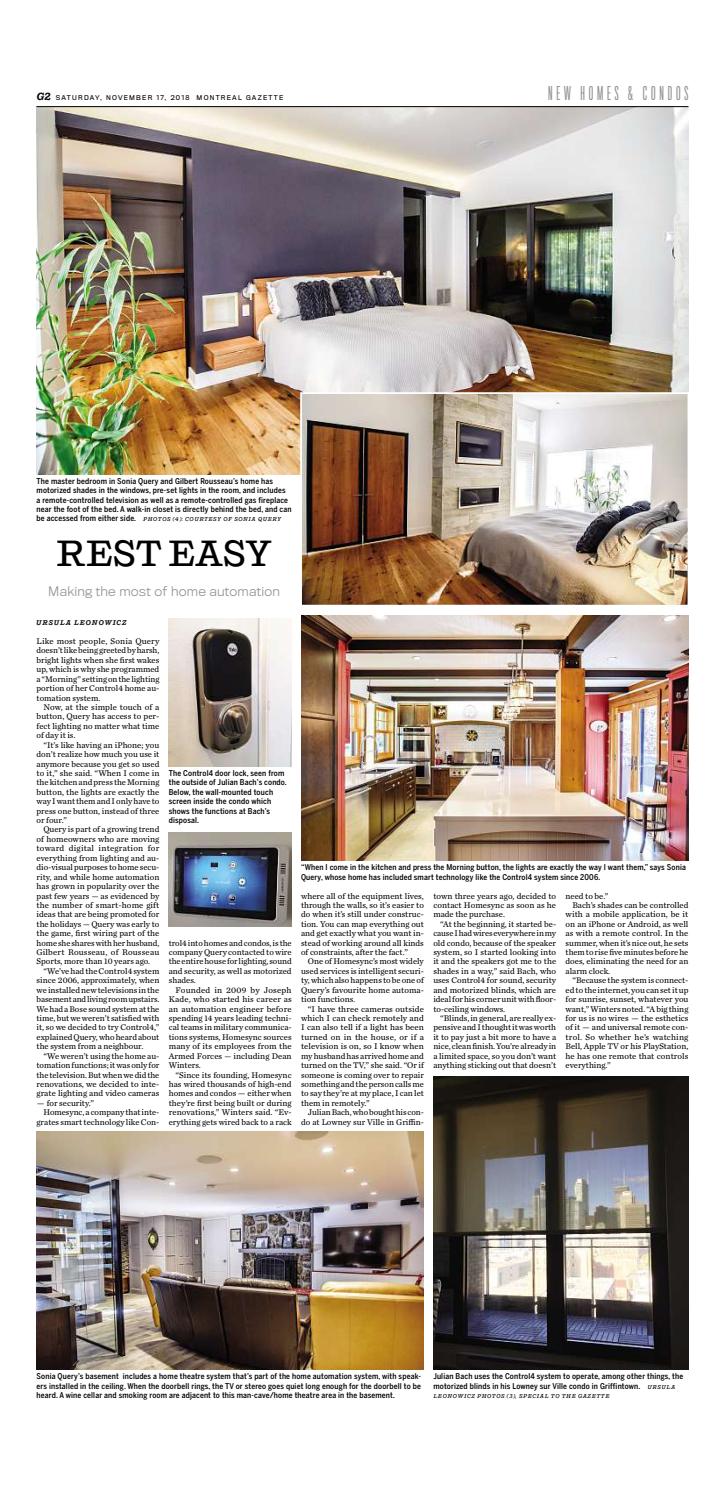
<style>
.page{position:relative;width:725px;height:1485px;background:#fff}
.page>*{position:absolute;margin:0;border:0;box-sizing:border-box;transform-origin:0 0}
.t1{font:500 36.75px "Shift";letter-spacing:-.015em;color:#000}
.t2{font:17.5px "Titling Gothic FB Skyline";letter-spacing:.22em;color:#959595}
.t3{font:300 12.25px "Titling Gothic FB Normal";letter-spacing:.015em;color:#959595}
.t4{font:8.66px/9.5px "Chronicle Text G2";color:#000;text-align:justify}
.t5{font:8.66px "Chronicle Text G2";letter-spacing:.02em;color:#000}
.t6{font:500 7.96px/9.5px "Benton Sans Cond";letter-spacing:.02em;color:#000}
.t7{font:7px "Shift Semibold Italic 700";letter-spacing:.12em;color:#000}
.t8{font:6.12px "Titling Gothic FB Normal";letter-spacing:.2em;color:#000}
.t9{font:italic 500 5.69px "Shift";letter-spacing:.1em;color:#000}
.s1{font-family:"Shift";font-weight:700;font-style:italic;font-size:10.41px}
.s2{font-family:"Benton Sans Cond";font-style:normal;font-size:7.96px}
.s3{font-family:"Palatino Linotype"}
.s4{font-family:"Shift";font-style:italic;font-size:5.69px}
</style>
<div class="page">
<img style="left:433px;top:1076px;width:255px;height:293px">
<img style="left:169px;top:618px;width:122px;height:148px">
<img style="left:37px;top:107px;width:651px;height:367px">
<img style="left:303px;top:395px;width:383px;height:208px">
<div style="left:300px;top:392px;width:389px;height:214px;border:2px solid #fff"></div>
<img style="left:169px;top:832px;width:122px;height:94px">
<img style="left:37px;top:1131px;width:387px;height:238px">
<img style="left:301px;top:615px;width:387px;height:245px">
<hr style="left:37px;top:106px;width:651px;height:1px;background:#000">
<p class="t8" style="left:37px;top:95px;width:248px"><span class="s1">G2</span> SATURDAY, NOVEMBER 17, 2018 MONTREAL GAZETTE</p>
<h2 class="t2" style="left:548px;top:84px;width:142px">NEW HOMES &amp; CONDOS</h2>
<p class="t6" style="left:37px;top:477px;width:256px">The master bedroom in Sonia Query and Gilbert Rousseau’s home has motorized shades in the windows, pre-set lights in the room, and includes<br>a remote-controlled television as well as a remote-controlled gas fireplace near the foot of the bed. A walk-in closet is directly behind the bed, and can</p>
<p class="t9" style="left:37px;top:517px;width:246px"><span class="s2">be accessed from either side.</span> PHOTOS (4): COURTESY OF SONIA QUERY</p>
<h1 class="t1" style="left:56px;top:541px;width:217px">REST EASY</h1>
<h3 class="t3" style="left:48px;top:584px;width:233px">Making the most of home automation</h3>
<p class="t7" style="left:37px;top:620px;width:92px">URSULA LEONOWICZ</p>
<p class="t4" style="left:37px;top:637px;width:124px">Like most people, Sonia Query doesn’t like being greeted by harsh, bright lights when she first wakes up, which is why she programmed a “Morning” setting on the lighting portion of her Control4 home au&shy;tomation system.</p>
<p class="t4" style="left:37px;top:703px;width:124px;text-indent:7px">Now, at the simple touch of a button, Query has access to per&shy;fect lighting no matter what time of day it is.</p>
<p class="t4" style="left:37px;top:741px;width:124px;text-indent:7px">“It’s like having an iPhone; you don’t realize how much you use it anymore because you get so used to it,” she said. “When I come in the kitchen and press the Morning button, the lights are exactly the way I want them and I only have to press one button, instead of three or four.”</p>
<p class="t4" style="left:37px;top:825px;width:124px;text-indent:7px">Query is part of a growing trend of homeowners who are moving toward digital integration for everything from lighting and au&shy;dio-visual purposes to home secu&shy;rity, and while home automation has grown in popularity over the past few years — as evidenced by the number of smart-home gift ideas that are being promoted for the holidays — Query was early to the game, first wiring part of the home she shares with her husband, Gilbert Rousseau, of Rousseau Sports, more than 10 years ago.</p>
<p class="t4" style="left:37px;top:967px;width:124px;text-indent:7px">“We’ve had the Control4 system since 2006, approximately, when we installed new televisions in the basement and living room upstairs.<br>We had a Bose sound system at the time, but we weren’t satisfied with it, so we decided to try Control4,” explained Query, who heard about the system from a neighbour.</p>
<p class="t4" style="left:37px;top:1052px;width:124px;text-indent:7px">“We weren’t using the home au&shy;tomation functions; it was only for the television. But when we did the renovations, we decided to inte&shy;grate lighting and video cameras</p>
<p class="t4" style="left:37px;top:1099px;width:59px"><span class="s3">—</span> for security.”</p>
<p class="t4" style="left:43px;top:1108px;width:117px">Homesync, a company that inte-</p>
<p class="t4" style="left:37px;top:1117px;width:124px">grates smart technology like Con-</p>
<p class="t6" style="left:169px;top:769px;width:119px">The Control4 door lock, seen from the outside of Julian Bach’s condo.<br>Below, the wall-mounted touch screen inside the condo which shows the functions at Bach’s disposal.</p>
<p class="t4" style="left:169px;top:938px;width:124px">trol4 into homes and condos, is the company Query contacted to wire the entire house for lighting, sound and security, as well as motorized shades.</p>
<p class="t4" style="left:169px;top:986px;width:124px;text-indent:7px">Founded in 2009 by Joseph Kade, who started his career as an automation engineer before spending 14 years leading techni&shy;cal teams in military communica&shy;tions systems, Homesync sources many of its employees from the Armed Forces — including Dean Winters.</p>
<p class="t4" style="left:169px;top:1070px;width:124px;text-indent:7px">“Since its founding, Homesync has wired thousands of high-end homes and condos <span class="s3">—</span> either when they’re first being built or during renovations,” Winters said. “Ev&shy;erything gets wired back to a rack</p>
<p class="t6" style="left:301px;top:863px;width:386px">“When I come in the kitchen and press the Morning button, the lights are exactly the way I want them,” says Sonia<br>Query, whose home has included smart technology like the Control4 system since 2006.</p>
<p class="t4" style="left:301px;top:891px;width:124px">where all of the equipment lives, through the walls, so it’s easier to do when it’s still under construc&shy;tion. You can map everything out and get exactly what you want in&shy;stead of working around all kinds of constraints, after the fact.”</p>
<p class="t4" style="left:301px;top:957px;width:124px;text-indent:7px">One of Homesync’s most widely used services is intelligent securi&shy;ty, which also happens to be one of Query’s favourite home automa&shy;tion functions.</p>
<p class="t4" style="left:301px;top:1004px;width:124px;text-indent:7px">“I have three cameras outside which I can check remotely and I can also tell if a light has been turned on in the house, or if a television is on, so I know when my husband has arrived home and turned on the TV,” she said. “Or if someone is coming over to repair something and the person calls me to say they’re at my place, I can let them in remotely.”</p>
<p class="t4" style="left:301px;top:1108px;width:124px;text-align:right">Julian Bach, who bought his con&shy;do at Lowney sur Ville in Griffin-</p>
<p class="t4" style="left:433px;top:891px;width:124px">town three years ago, decided to contact Homesync as soon as he made the purchase.</p>
<p class="t4" style="left:433px;top:920px;width:124px;text-indent:7px">“At the beginning, it started be&shy;cause I had wires everywhere in my old condo, because of the speaker system, so I started looking into it and the speakers got me to the shades in a way,” said Bach, who uses Control4 for sound, security and motorized blinds, which are ideal for his corner unit with floor&shy;to-ceiling windows.</p>
<p class="t4" style="left:433px;top:1014px;width:124px;text-indent:7px">“Blinds, in general, are really ex&shy;pensive and I thought it was worth it to pay just a bit more to have a nice, clean finish. You’re already in a limited space, so you don’t want anything sticking out that doesn’t</p>
<p class="t4" style="left:565px;top:891px;width:44px">need to be.”</p>
<p class="t4" style="left:572px;top:901px;width:117px">Bach’s shades can be controlled</p>
<p class="t4" style="left:565px;top:910px;width:124px">with a mobile application, be it</p>
<p class="t4" style="left:565px;top:920px;width:124px">on an iPhone or Android, as well</p>
<p class="t4" style="left:565px;top:929px;width:124px">as with a remote control. In the</p>
<p class="t4" style="left:565px;top:938px;width:124px">summer, when it’s nice out, he sets</p>
<p class="t4" style="left:565px;top:948px;width:124px">them to rise five minutes before he</p>
<p class="t4" style="left:565px;top:957px;width:124px">does, eliminating the need for an</p>
<p class="t4" style="left:565px;top:967px;width:46px">alarm clock.</p>
<p class="t4" style="left:572px;top:976px;width:117px">“Because the system is connect-</p>
<p class="t4" style="left:565px;top:986px;width:124px">ed to the internet, you can set it up</p>
<p class="t4" style="left:565px;top:995px;width:124px">for sunrise, sunset, whatever you</p>
<p class="t4" style="left:565px;top:1004px;width:124px">want,” Winters noted. “A big thing</p>
<p class="t4" style="left:565px;top:1014px;width:124px">for us is no wires <span class="s3">—</span> the esthetics</p>
<p class="t4" style="left:565px;top:1023px;width:124px">of it <span class="s3">—</span> and universal remote con-</p>
<p class="t5" style="left:565px;top:1034px;width:124px">trol. So whether he’s watching</p>
<p class="t4" style="left:565px;top:1042px;width:124px">Bell, Apple TV or his PlayStation,</p>
<p class="t4" style="left:565px;top:1052px;width:124px">he has one remote that controls</p>
<p class="t4" style="left:565px;top:1061px;width:47px">everything.”</p>
<p class="t6" style="left:37px;top:1372px;width:386px;text-align:justify">Sonia Query’s basement includes a home theatre system that’s part of the home automation system, with speak&shy;ers installed in the ceiling. When the doorbell rings, the TV or stereo goes quiet long enough for the doorbell to be heard. A wine cellar and smoking room are adjacent to this man-cave/home theatre area in the basement.</p>
<p class="t6" style="left:433px;top:1372px;width:251px">Julian Bach uses the Control4 system to operate, among other things, the motorized blinds in his Lowney sur Ville condo in Griffintown. <span class="s4">URSULA</span></p>
<p class="t9" style="left:433px;top:1394px;width:178px">LEONOWICZ PHOTOS (3), SPECIAL TO THE GAZETTE</p>
</div>
